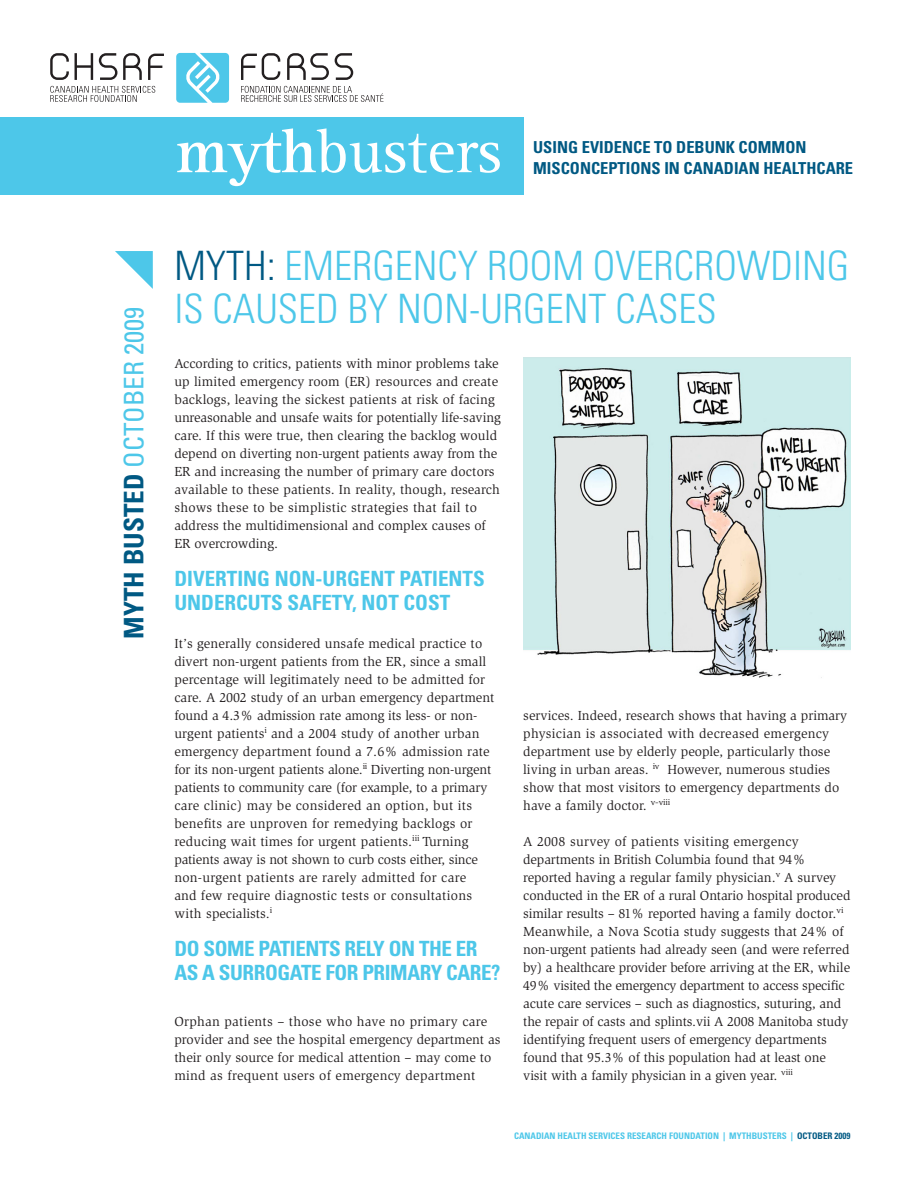
<style>
.page{position:relative;width:918px;height:1188px;background:#fff}
.page>*{position:absolute;margin:0;border:0;box-sizing:border-box;transform-origin:0 0}
.copy{font:63px "Rotis Serif";color:#fff}
.Myth{font:300 condensed 40.5px/43.5px "Univers LT Std";color:#4dc7e9}
.Busted{font:condensed 27px "Univers LT Std";color:#4dc7e9}
.Body{font:700 condensed 21px/24px "Univers LT Std";letter-spacing:-.02em;color:#4dc7e9}
.Body-2{font:700 condensed 21px/24px "Univers LT Std";color:#4dc7e9}
.Tagline{font:700 condensed 16.5px "Univers LT Std";color:#005983}
.Body-3{font:13.5px/18px "Slimbach";color:#231f20}
.t1{font:700 condensed 9px "Univers LT Std";color:#4dc7e9}
.s1{font-weight:700;color:#005983}
.s2{font-weight:700}
.s3{color:#005983}
</style>
<div class="page">
<svg style="left:115px;top:251px;width:38px;height:38px"></svg>
<svg style="left:176px;top:53px;width:53px;height:50px;background:#6ed1ed"></svg>
<svg style="left:50px;top:53px;width:19px;height:27px"></svg>
<svg style="left:75px;top:53px;width:18px;height:27px"></svg>
<svg style="left:99px;top:53px;width:18px;height:27px"></svg>
<svg style="left:50px;top:86px;width:105px;height:16px"></svg>
<svg style="left:123px;top:53px;width:19px;height:27px"></svg>
<svg style="left:241px;top:86px;width:143px;height:16px"></svg>
<svg style="left:335px;top:53px;width:18px;height:27px"></svg>
<svg style="left:287px;top:53px;width:42px;height:27px"></svg>
<svg style="left:148px;top:54px;width:16px;height:26px"></svg>
<svg style="left:241px;top:53px;width:39px;height:27px"></svg>
<div style="left:0;top:118px;width:523px;height:77px;background:#4dc7e9"></div>
<img style="left:523px;top:358px;width:327px;height:320px">
<p class="Busted" style="left:117px;top:639px;width:333px;rotate:-90deg"><span class="s1">MYTH BUSTED</span> OCTOBER 2009</p>
<p class="copy" style="left:176px;top:115px;width:328px"><span class="s2">myth</span>busters</p>
<p class="Tagline" style="left:533px;top:137px;width:275px">USING EVIDENCE TO DEBUNK COMMON</p>
<p class="Tagline" style="left:533px;top:158px;width:321px">MISCONCEPTIONS IN CANADIAN HEALTHCARE</p>
<p class="Myth" style="left:174px;top:244px;width:677px"><span class="s3">MYTH:</span> EMERGENCY ROOM OVERCROWDING<br>IS CAUSED BY NON-URGENT CASES</p>
<p class="Body-3" style="left:174px;top:355px;width:328px">According to critics, patients with minor problems take up limited emergency room (ER) resources and create backlogs, leaving the sickest patients at risk of facing unreasonable and unsafe waits for potentially life-saving care. If this were true, then clearing the backlog would depend on diverting non-urgent patients away from the ER and increasing the number of primary care doctors available to these patients. In reality, though, research shows these to be simplistic strategies that fail to address the multidimensional and complex causes of ER overcrowding.</p>
<p class="Body-2" style="left:174px;top:566px;width:312px">DIVERTING NON-URGENT PATIENTS<br>UNDERCUTS SAFETY, NOT COST</p>
<p class="Body-3" style="left:174px;top:635px;width:321px">It’s generally considered unsafe medical practice to divert non-urgent patients from the ER, since a small percentage will legitimately need to be admitted for care. A 2002 study of an urban emergency department found a 4.3% admission rate among its less- or non&shy;urgent patients<sup>i</sup> and a 2004 study of another urban emergency department found a 7.6% admission rate for its non-urgent patients alone.<sup>ii</sup> Diverting non-urgent patients to community care (for example, to a primary care clinic) may be considered an option, but its benefits are unproven for remedying backlogs or reducing wait times for urgent patients.<sup>iii</sup> Turning patients away is not shown to curb costs either, since non-urgent patients are rarely admitted for care<br>and few require diagnostic tests or consultations with specialists.<sup>i</sup></p>
<p class="Body" style="left:174px;top:936px;width:328px">DO SOME PATIENTS RELY ON THE ER<br>AS A SURROGATE FOR PRIMARY CARE?</p>
<p class="Body-3" style="left:174px;top:1013px;width:328px">Orphan patients – those who have no primary care provider and see the hospital emergency department as their only source for medical attention – may come to mind as frequent users of emergency department</p>
<p class="Body-3" style="left:523px;top:707px;width:326px">services. Indeed, research shows that having a primary physician is associated with decreased emergency department use by elderly people, particularly those living in urban areas. <sup>iv</sup> However, numerous studies show that most visitors to emergency departments do have a family doctor. <sup>v-viii</sup></p>
<p class="Body-3" style="left:523px;top:833px;width:329px">A 2008 survey of patients visiting emergency departments in British Columbia found that 94% reported having a regular family physician.<sup>v</sup> A survey conducted in the ER of a rural Ontario hospital produced similar results – 81% reported having a family doctor.<sup>vi </sup>Meanwhile, a Nova Scotia study suggests that 24% of non-urgent patients had already seen (and were referred by) a healthcare provider before arriving at the ER, while 49% visited the emergency department to access specific acute care services – such as diagnostics, suturing, and the repair of casts and splints.vii A 2008 Manitoba study identifying frequent users of emergency departments found that 95.3% of this population had at least one visit with a family physician in a given year. <sup>viii</sup></p>
<p class="t1" style="left:514px;top:1130px;width:338px">CANADIAN HEALTH SERVICES RESEARCH FOUNDATION | MYTHBUSTERS | <span class="s3">OCTOBER 2009</span></p>
</div>
